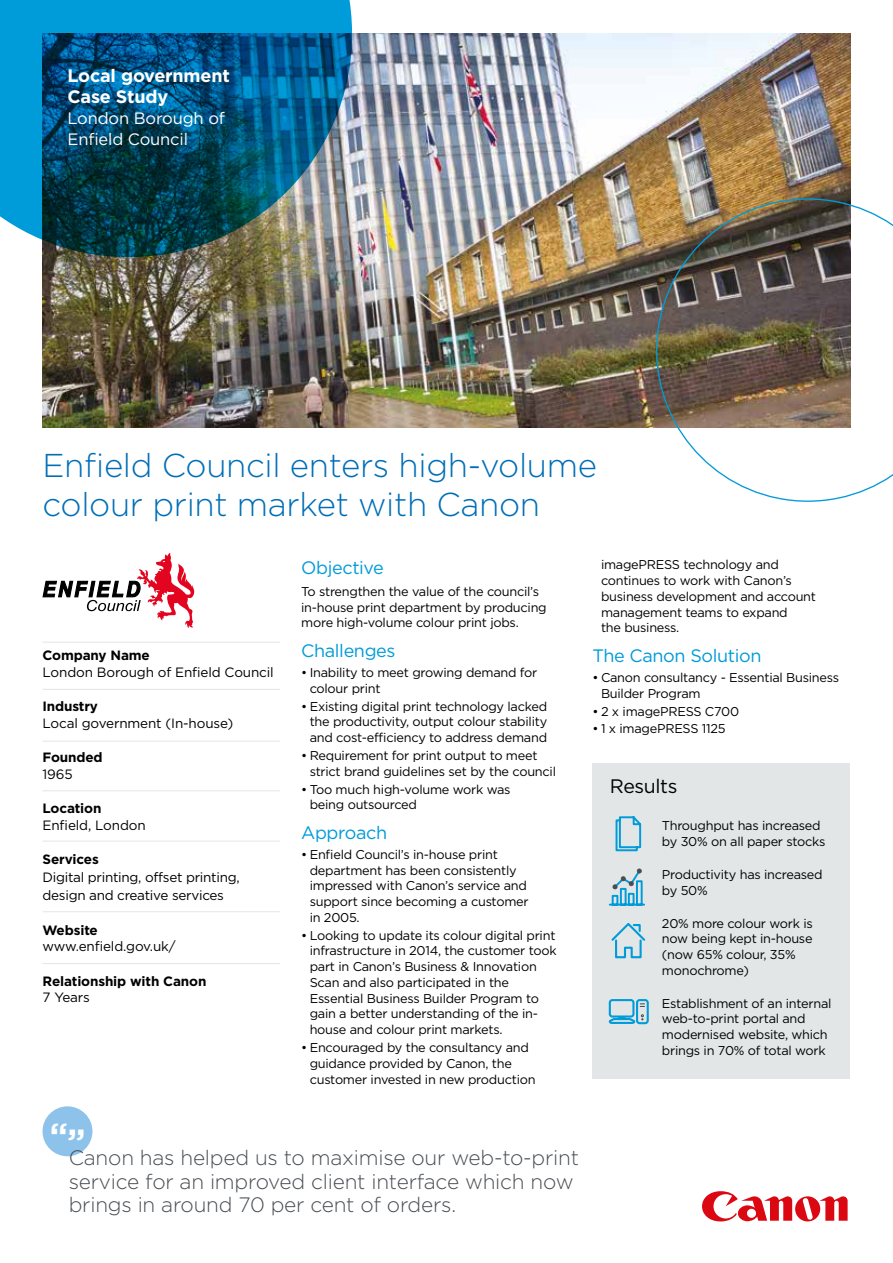
<style>
.page{position:relative;width:893px;height:1263px;background:#fff}
.page>*{position:absolute;margin:0;border:0;box-sizing:border-box;transform-origin:0 0}
.t1{font:300 33px/39px "Gotham";letter-spacing:-.01em;color:#006eb7}
.t2{font:300 20.85px/23.4px "Gotham";letter-spacing:-.01em;color:#484d52}
.t3{font:19.5px "Gotham";letter-spacing:-.02em;color:#000}
.t4{font:18px "Gotham";letter-spacing:-.02em;color:#009bd9}
.t5{font:700 18px/21px "Gotham";letter-spacing:-.01em;color:#fff}
.t6{font:16.5px/21px "Gotham";letter-spacing:-.01em;color:#fff}
.t7{font:13.5px/18px "Gotham";letter-spacing:-.02em;color:#000}
.t8{font:700 13.5px "Gotham";letter-spacing:-.01em;color:#000}
.t9{font:12.75px/15.8px "Gotham";letter-spacing:-.02em;color:#000}
</style>
<div class="page">
<img style="left:43px;top:34px;width:807px;height:393px">
<svg style="left:0;top:0;width:352px;height:257px;background:#126689"></svg>
<div style="left:43px;top:1106px;width:49px;height:50px;background:#8dc2ea;border-radius:50%"></div>
<svg style="left:702px;top:1191px;width:146px;height:30px"></svg>
<hr style="left:43px;top:790px;width:237px;height:1px;background:#e3e6e6">
<hr style="left:43px;top:689px;width:237px;height:1px;background:#e3e6e6">
<hr style="left:43px;top:642px;width:237px;height:1px;background:#e3e6e6">
<hr style="left:43px;top:741px;width:237px;height:1px;background:#e3e6e6">
<hr style="left:43px;top:841px;width:237px;height:1px;background:#e3e6e6">
<hr style="left:43px;top:911px;width:237px;height:1px;background:#e3e6e6">
<hr style="left:43px;top:963px;width:237px;height:1px;background:#e3e6e6">
<img style="left:656px;top:198px;width:237px;height:304px">
<div style="left:592px;top:763px;width:258px;height:316px;background:#e3e6e6"></div>
<svg style="left:43px;top:553px;width:151px;height:75px"></svg>
<svg style="left:615px;top:816px;width:27px;height:36px"></svg>
<svg style="left:608px;top:868px;width:37px;height:38px"></svg>
<svg style="left:611px;top:923px;width:35px;height:36px"></svg>
<svg style="left:608px;top:999px;width:41px;height:26px"></svg>
<h3 class="t5" style="left:67px;top:65px;width:164px">Local government<br>Case Study</h3>
<p class="t6" style="left:67px;top:107px;width:159px">London Borough of<br>Enfield Council</p>
<h1 class="t1" style="left:43px;top:445px;width:556px">Enfield Council enters high-volume colour print market with Canon</h1>
<p class="t8" style="left:43px;top:648px;width:109px">Company Name</p>
<p class="t7" style="left:43px;top:663px;width:233px">London Borough of Enfield Council</p>
<p class="t8" style="left:43px;top:699px;width:57px">Industry</p>
<p class="t7" style="left:43px;top:714px;width:192px">Local government (In-house)</p>
<p class="t8" style="left:43px;top:750px;width:62px">Founded</p>
<p class="t7" style="left:43px;top:765px;width:32px">1965</p>
<p class="t8" style="left:43px;top:801px;width:60px">Location</p>
<p class="t7" style="left:43px;top:816px;width:105px">Enfield, London</p>
<p class="t8" style="left:43px;top:852px;width:58px">Services</p>
<p class="t7" style="left:43px;top:868px;width:199px">Digital printing, offset printing, design and creative services</p>
<p class="t8" style="left:43px;top:922px;width:57px">Website</p>
<p class="t7" style="left:43px;top:937px;width:135px">www.enfield.gov.uk/</p>
<p class="t8" style="left:43px;top:973px;width:165px">Relationship with Canon</p>
<p class="t7" style="left:43px;top:988px;width:49px">7 Years</p>
<h3 class="t4" style="left:301px;top:557px;width:84px">Objective</h3>
<p class="t9" style="left:301px;top:583px;width:247px">To strengthen the value of the council’s in-house print department by producing more high-volume colour print jobs.</p>
<h3 class="t4" style="left:301px;top:641px;width:96px">Challenges</h3>
<p class="t9" style="left:310px;top:664px;width:229px;text-indent:-9px">• Inability to meet growing demand for colour print</p>
<p class="t9" style="left:310px;top:698px;width:239px;text-align:justify;text-indent:-9px">• Existing digital print technology lacked the productivity, output colour stability and cost-efficiency to address demand</p>
<p class="t9" style="left:310px;top:747px;width:248px;text-indent:-9px">• Requirement for print output to meet strict brand guidelines set by the council</p>
<p class="t9" style="left:310px;top:781px;width:202px;text-indent:-9px">• Too much high-volume work was being outsourced</p>
<h3 class="t4" style="left:301px;top:822px;width:87px">Approach</h3>
<p class="t9" style="left:310px;top:846px;width:220px;text-indent:-9px">• Enfield Council’s in-house print department has been consistently impressed with Canon’s service and support since becoming a customer in 2005.</p>
<p class="t9" style="left:310px;top:927px;width:248px;text-indent:-9px">• Looking to update its colour digital print infrastructure in 2014, the customer took part in Canon’s Business &amp; Innovation Scan and also participated in the Essential Business Builder Program to gain a better understanding of the in&shy;house and colour print markets.</p>
<p class="t9" style="left:310px;top:1039px;width:227px;text-indent:-9px">• Encouraged by the consultancy and guidance provided by Canon, the customer invested in new production</p>
<h2 class="t2" style="left:69px;top:1146px;width:512px;text-indent:-19px"><sup>“”</sup>Canon has helped us to maximise our web-to-print service for an improved client interface which now brings in around 70 per cent of orders.</h2>
<p class="t9" style="left:601px;top:557px;width:217px">imagePRESS technology and continues to work with Canon’s business development and account management teams to expand<br>the business.</p>
<h3 class="t4" style="left:592px;top:645px;width:171px">The Canon Solution</h3>
<p class="t9" style="left:601px;top:669px;width:240px;text-indent:-9px">• Canon consultancy - Essential Business<br>Builder Program</p>
<p class="t9" style="left:592px;top:703px;width:148px">• 2 x imagePRESS C700</p>
<p class="t9" style="left:592px;top:721px;width:135px">• 1 x imagePRESS 1125</p>
<h3 class="t3" style="left:610px;top:775px;width:69px">Results</h3>
<p class="t9" style="left:662px;top:818px;width:165px">Throughput has increased by 30% on all paper stocks</p>
<p class="t9" style="left:662px;top:866px;width:162px">Productivity has increased by 50%</p>
<p class="t9" style="left:662px;top:915px;width:152px">20% more colour work is now being kept in-house (now 65% colour, 35% monochrome)</p>
<p class="t9" style="left:662px;top:995px;width:171px">Establishment of an internal web-to-print portal and modernised website, which brings in 70% of total work</p>
</div>
